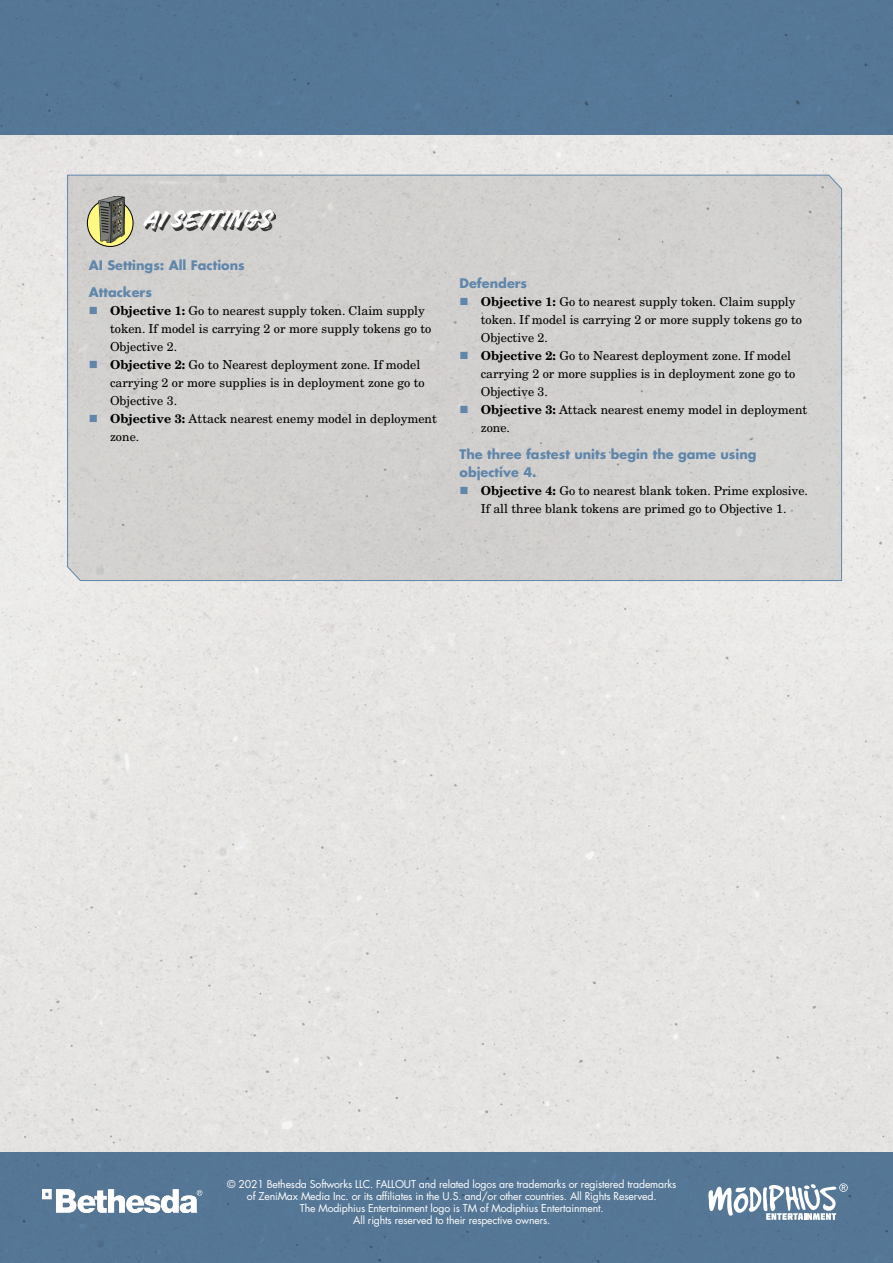
<style>
.page{position:relative;width:893px;height:1263px;background:#fff}
.page>*{position:absolute;margin:0;border:0;box-sizing:border-box;transform-origin:0 0}
.t1{font:28.5px "Handelson Two";letter-spacing:.01em;color:#fff}
.t2{font:700 12.9px/27px "Futura Std";color:#6086aa}
.t3{font:12.3px/18px "New Century Schlbk LT Std";color:#000}
.t4{font:10.5px/12px "Futura Std";letter-spacing:-.015em;color:#fff;text-align:center}
.s1{color:#6086aa}
.s2{font-weight:700}
</style>
<div class="page">
<div style="left:0;top:135px;width:893px;height:1017px;background:#e6e5e3"></div>
<div style="left:0;top:0;width:893px;height:135px;background:#567897"></div>
<div style="left:0;top:1152px;width:893px;height:111px;background:#557796"></div>
<svg style="left:708px;top:1183px;width:140px;height:37px"></svg>
<img style="left:42px;top:1190px;width:156px;height:23px">
<svg style="left:197px;top:1190px;width:5px;height:6px"></svg>
<div style="left:67px;top:174px;width:775px;height:407px;background:#d2d1cf"></div>
<svg style="left:87px;top:199px;width:46px;height:47px"></svg>
<div style="left:87px;top:199px;width:47px;height:48px;border:1px solid #000;border-radius:50%"></div>
<img style="left:99px;top:196px;width:25px;height:47px">
<div style="left:145px;top:212px;width:131px;height:19px;background:#000;opacity:.75"></div>
<h1 class="t1" style="left:143px;top:203px;width:128px">AI SETTINGS</h1>
<p class="t2" style="left:89px;top:251px;width:158px">AI Settings: All Factions<br>Attackers</p>
<p class="t3" style="left:110px;top:302px;width:323px;text-indent:-21px"><span class="s1">■</span> <span class="s2">Objective 1:</span> Go to nearest supply token. Claim supply token. If model is carrying 2 or more supply tokens go to<br>Objective 2.</p>
<p class="t3" style="left:110px;top:356px;width:316px;text-indent:-21px"><span class="s1">■</span> <span class="s2">Objective 2:</span> Go to Nearest deployment zone. If model carrying 2 or more supplies is in deployment zone go to<br>Objective 3.</p>
<p class="t3" style="left:110px;top:410px;width:328px;text-indent:-21px"><span class="s1">■</span> <span class="s2">Objective 3:</span> Attack nearest enemy model in deployment zone.</p>
<p class="t2" style="left:459px;top:269px;width:69px">Defenders</p>
<p class="t3" style="left:481px;top:293px;width:323px;text-indent:-21px"><span class="s1">■</span> <span class="s2">Objective 1:</span> Go to nearest supply token. Claim supply token. If model is carrying 2 or more supply tokens go to<br>Objective 2.</p>
<p class="t3" style="left:481px;top:347px;width:316px;text-indent:-21px"><span class="s1">■</span> <span class="s2">Objective 2:</span> Go to Nearest deployment zone. If model carrying 2 or more supplies is in deployment zone go to<br>Objective 3.</p>
<p class="t3" style="left:481px;top:401px;width:328px;text-indent:-21px"><span class="s1">■</span> <span class="s2">Objective 3:</span> Attack nearest enemy model in deployment zone.</p>
<p class="t2" style="left:459px;top:445px;width:298px;line-height:18px">The three fastest units begin the game using objective 4.</p>
<p class="t3" style="left:459px;top:482px;width:350px;text-align:center"><span class="s1">■</span> <span class="s2">Objective 4:</span> Go to nearest blank token. Prime explosive.<br>If all three blank tokens are primed go to Objective 1.</p>
<p class="t4" style="left:227px;top:1178px;width:451px">© 2021 Bethesda Softworks LLC. FALLOUT and related logos are trademarks or registered trademarks of ZeniMax Media Inc. or its affiliates in the U.S. and/or other countries. All Rights Reserved.<br>The Modiphius Entertainment logo is TM of Modiphius Entertainment.<br>All rights reserved to their respective owners.</p>
</div>
